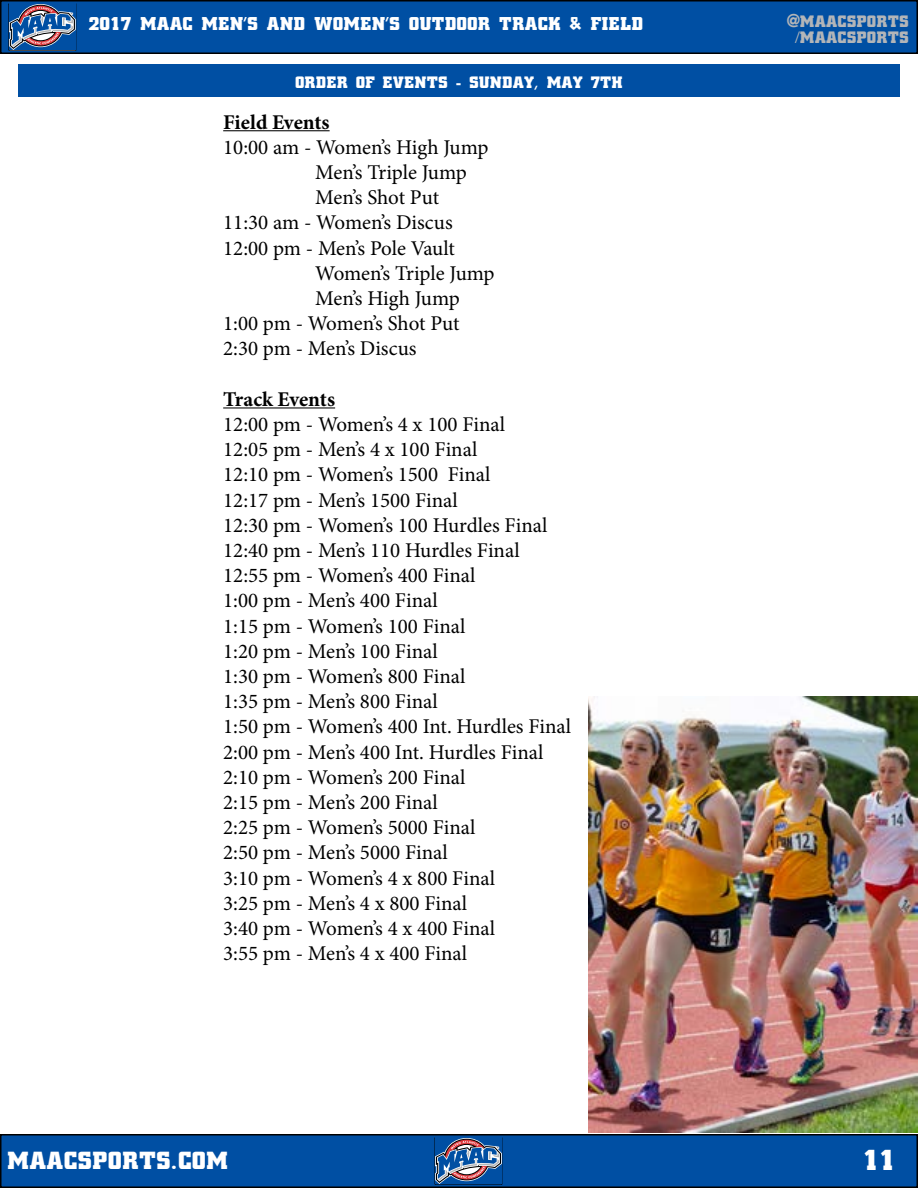
<style>
.page{position:relative;width:918px;height:1188px;background:#fff}
.page>*{position:absolute;margin:0;border:0;box-sizing:border-box;transform-origin:0 0}
.t1{font:900 31.5px "Civic";color:#fff}
.t2{font:900 27px "Civic";color:#fff}
.t3{font:21px/25.2px "Minion Pro";color:#000}
.t4{font:700 21px "Minion Pro";letter-spacing:-.005em;color:#000}
.t5{font:900 20.25px "Civic";color:#fff}
.t6{font:900 18px "Civic";color:#fff}
.t7{font:900 18px/16.5px "Civic";color:#b3b5b8;text-align:center}
</style>
<div class="page">
<div style="left:1px;top:1px;width:916px;height:52px;background:#004fa3"></div>
<div style="left:0;top:0;width:918px;height:54px;border:2px solid #000"></div>
<div style="left:1px;top:1135px;width:916px;height:52px;background:#004fa3"></div>
<div style="left:0;top:1134px;width:918px;height:54px;border:2px solid #000"></div>
<svg style="left:8px;top:3px;width:68px;height:48px"></svg>
<svg style="left:434px;top:1137px;width:69px;height:48px"></svg>
<div style="left:18px;top:64px;width:882px;height:33px;background:#004fa3"></div>
<hr style="left:223px;top:130px;width:107px;height:1px;background:#000">
<hr style="left:223px;top:407px;width:112px;height:1px;background:#000">
<img style="left:589px;top:697px;width:329px;height:435px">
<p class="t5" style="left:89px;top:12px;width:556px">2017 MAAC MEN’S AND WOMEN’S OUTDOOR TRACK &amp; FIELD</p>
<p class="t6" style="left:295px;top:73px;width:329px">ORDER OF EVENTS - SUNDAY, MAY 7TH</p>
<p class="t4" style="left:223px;top:107px;width:108px">Field Events</p>
<p class="t3" style="left:223px;top:135px;width:267px">10:00 am - Women’s High Jump</p>
<p class="t3" style="left:315px;top:160px;width:153px">Men’s Triple Jump</p>
<p class="t3" style="left:315px;top:185px;width:125px">Men’s Shot Put</p>
<p class="t3" style="left:223px;top:210px;width:231px">11:30 am - Women’s Discus</p>
<p class="t3" style="left:223px;top:235px;width:233px">12:00 pm - Men’s Pole Vault</p>
<p class="t3" style="left:315px;top:261px;width:181px">Women’s Triple Jump</p>
<p class="t3" style="left:315px;top:286px;width:146px">Men’s High Jump</p>
<p class="t3" style="left:223px;top:311px;width:238px">1:00 pm - Women’s Shot Put</p>
<p class="t3" style="left:223px;top:336px;width:195px">2:30 pm - Men’s Discus</p>
<p class="t4" style="left:223px;top:384px;width:113px">Track Events</p>
<p class="t3" style="left:223px;top:412px;width:350px">12:00 pm - Women’s 4 x 100 Final<br>12:05 pm - Men’s 4 x 100 Final<br>12:10 pm - Women’s 1500 Final<br>12:17 pm - Men’s 1500 Final<br>12:30 pm - Women’s 100 Hurdles Final<br>12:40 pm - Men’s 110 Hurdles Final<br>12:55 pm - Women’s 400 Final<br>1:00 pm - Men’s 400 Final<br>1:15 pm - Women’s 100 Final<br>1:20 pm - Men’s 100 Final<br>1:30 pm - Women’s 800 Final<br>1:35 pm - Men’s 800 Final<br>1:50 pm - Women’s 400 Int. Hurdles Final<br>2:00 pm - Men’s 400 Int. Hurdles Final<br>2:10 pm - Women’s 200 Final<br>2:15 pm - Men’s 200 Final<br>2:25 pm - Women’s 5000 Final<br>2:50 pm - Men’s 5000 Final<br>3:10 pm - Women’s 4 x 800 Final<br>3:25 pm - Men’s 4 x 800 Final<br>3:40 pm - Women’s 4 x 400 Final<br>3:55 pm - Men’s 4 x 400 Final</p>
<p class="t7" style="left:787px;top:13px;width:123px">@MAACSPORTS /MAACSPORTS</p>
<p class="t2" style="left:7px;top:1145px;width:223px">MAACSPORTS.COM</p>
<h1 class="t1" style="left:863px;top:1142px;width:35px">11</h1>
</div>
